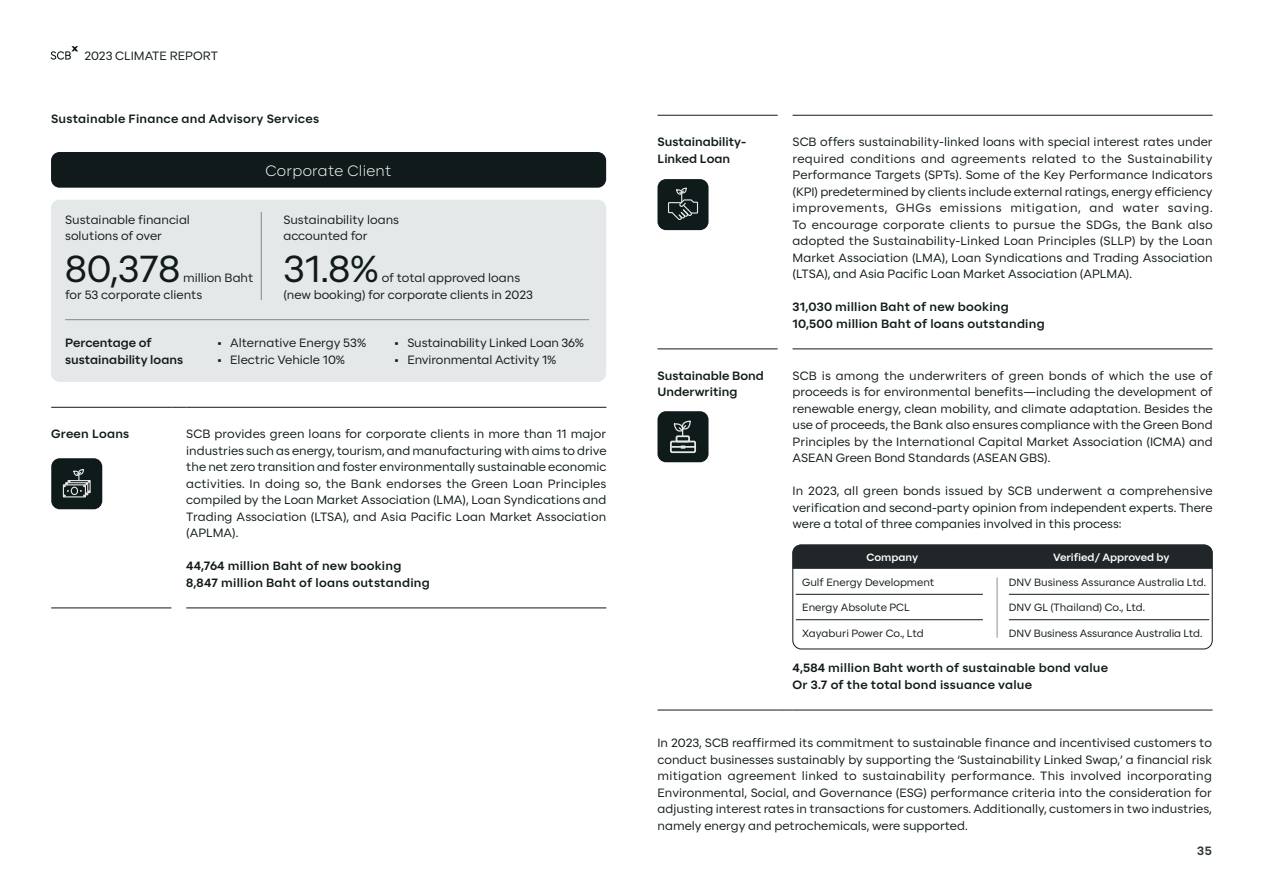
<style>
.page{position:relative;width:1263px;height:893px;background:#fff}
.page>*{position:absolute;margin:0;border:0;box-sizing:border-box;transform-origin:0 0}
.t1{font:37.5px "SCBX Beta 2";letter-spacing:-.005em;color:#111a1b}
.t2{font:300 15px "SCBX Beta 2";letter-spacing:.02em;color:#fff}
.t3{font:12px/16.5px "SCBX Beta 2";color:#111a1b;text-align:justify}
.t4{font:700 12px/16.5px "SCBX Beta 2";letter-spacing:.02em;color:#111a1b}
.t5{font:700 12px/16.5px "SCBX Beta 2";color:#111a1b}
.t6{font:10.5px "SCBX Beta 2";color:#111a1b}
.t7{font:700 10.5px "SCBX Beta 2";color:#fff}
</style>
<div class="page">
<div style="left:51px;top:200px;width:555px;height:182px;background:#e5e8e8;border-radius:9px"></div>
<div style="left:51px;top:152px;width:555px;height:36px;background:#111a1b;border-radius:9px"></div>
<hr style="left:51px;top:407px;width:120px;height:1px;background:#111a1b">
<svg style="left:171px;top:407px;width:15px;height:1px"></svg>
<hr style="left:186px;top:407px;width:420px;height:1px;background:#111a1b">
<hr style="left:51px;top:608px;width:120px;height:1px;background:#111a1b">
<hr style="left:186px;top:608px;width:420px;height:1px;background:#111a1b">
<div style="left:51px;top:458px;width:51px;height:51px;background:#0f1a1b;border-radius:9px"></div>
<svg style="left:63px;top:469px;width:28px;height:28px"></svg>
<hr style="left:261px;top:212px;width:1px;height:88px;background:#131a1a">
<hr style="left:65px;top:319px;width:524px;height:1px;background:#131a1a">
<hr style="left:657px;top:349px;width:121px;height:1px;background:#111a1b">
<hr style="left:792px;top:349px;width:420px;height:1px;background:#111a1b">
<hr style="left:657px;top:115px;width:121px;height:1px;background:#111a1b">
<hr style="left:792px;top:115px;width:420px;height:1px;background:#111a1b">
<hr style="left:657px;top:710px;width:121px;height:1px;background:#111a1b">
<svg style="left:778px;top:710px;width:14px;height:1px"></svg>
<hr style="left:792px;top:710px;width:420px;height:1px;background:#111a1b">
<div style="left:657px;top:179px;width:51px;height:51px;background:#0f1a1b;border-radius:9px"></div>
<svg style="left:668px;top:187px;width:31px;height:33px"></svg>
<div style="left:657px;top:411px;width:51px;height:51px;background:#0f1a1b;border-radius:9px"></div>
<div style="left:670px;top:441px;width:26px;height:12px;border:2px solid #e6e8e8"></div>
<div style="left:676px;top:435px;width:14px;height:7px;border:2px solid #e6e8e8"></div>
<hr style="left:671px;top:446px;width:24px;height:2px;background:#e6e8e8">
<svg style="left:673px;top:420px;width:18px;height:16px"></svg>
<div style="left:792px;top:545px;width:420px;height:104px;border:1px solid #111a1b;border-radius:9px"></div>
<div style="left:792px;top:545px;width:420px;height:24px;background:#212628"></div>
<hr style="left:796px;top:594px;width:187px;height:1px;background:#111a1b">
<hr style="left:1009px;top:594px;width:200px;height:1px;background:#111a1b">
<hr style="left:796px;top:619px;width:187px;height:1px;background:#111a1b">
<hr style="left:1009px;top:619px;width:200px;height:1px;background:#111a1b">
<hr style="left:997px;top:577px;width:1px;height:61px;background:#131a1a">
<svg style="left:50px;top:46px;width:28px;height:14px"></svg>
<p class="t3" style="left:84px;top:47px;width:135px">2023 CLIMATE REPORT</p>
<p class="t4" style="left:51px;top:111px;width:269px">Sustainable Finance and Advisory Services</p>
<p class="t2" style="left:266px;top:159px;width:127px">Corporate Client</p>
<p class="t3" style="left:65px;top:211px;width:126px">Sustainable financial solutions of over</p>
<h1 class="t1" style="left:65px;top:240px;width:117px">80,378</h1>
<p class="t3" style="left:65px;top:270px;width:190px;text-indent:118px">million Baht for 53 corporate clients</p>
<p class="t3" style="left:283px;top:211px;width:117px">Sustainability loans accounted for</p>
<h1 class="t1" style="left:283px;top:240px;width:97px">31.8%</h1>
<p class="t3" style="left:283px;top:270px;width:251px;text-indent:98px">of total approved loans (new booking) for corporate clients in 2023</p>
<p class="t5" style="left:65px;top:335px;width:119px">Percentage of sustainability loans</p>
<p class="t3" style="left:217px;top:335px;width:150px">• Alternative Energy 53%</p>
<p class="t3" style="left:217px;top:351px;width:129px">• Electric Vehicle 10%</p>
<p class="t3" style="left:394px;top:335px;width:191px">• Sustainability Linked Loan 36%</p>
<p class="t3" style="left:394px;top:351px;width:163px">• Environmental Activity 1%</p>
<p class="t4" style="left:51px;top:426px;width:80px">Green Loans</p>
<p class="t3" style="left:186px;top:426px;width:422px">SCB provides green loans for corporate clients in more than 11 major industries such as energy, tourism, and manufacturing with aims to drive the net zero transition and foster environmentally sustainable economic activities. In doing so, the Bank endorses the Green Loan Principles compiled by the Loan Market Association (LMA), Loan Syndications and Trading Association (LTSA), and Asia Pacific Loan Market Association (APLMA).</p>
<p class="t4" style="left:186px;top:558px;width:245px">44,764 million Baht of new booking<br>8,847 million Baht of loans outstanding</p>
<p class="t5" style="left:657px;top:134px;width:90px">Sustainability-<br>Linked Loan</p>
<p class="t3" style="left:792px;top:134px;width:422px">SCB offers sustainability-linked loans with special interest rates under required conditions and agreements related to the Sustainability Performance Targets (SPTs). Some of the Key Performance Indicators (KPI) predetermined by clients include external ratings, energy efficiency improvements, GHGs emissions mitigation, and water saving.<br>To encourage corporate clients to pursue the SDGs, the Bank also adopted the Sustainability-Linked Loan Principles (SLLP) by the Loan Market Association (LMA), Loan Syndications and Trading Association (LTSA), and Asia Pacific Loan Market Association (APLMA).</p>
<p class="t4" style="left:792px;top:299px;width:254px">31,030 million Baht of new booking<br>10,500 million Baht of loans outstanding</p>
<p class="t5" style="left:657px;top:367px;width:108px">Sustainable Bond<br>Underwriting</p>
<p class="t3" style="left:792px;top:367px;width:422px">SCB is among the underwriters of green bonds of which the use of proceeds is for environmental benefits—including the development of renewable energy, clean mobility, and climate adaptation. Besides the use of proceeds, the Bank also ensures compliance with the Green Bond Principles by the International Capital Market Association (ICMA) and ASEAN Green Bond Standards (ASEAN GBS).</p>
<p class="t3" style="left:792px;top:483px;width:422px">In 2023, all green bonds issued by SCB underwent a comprehensive verification and second-party opinion from independent experts. There were a total of three companies involved in this process:</p>
<p class="t7" style="left:866px;top:549px;width:53px">Company</p>
<p class="t7" style="left:1053px;top:549px;width:118px">Verified/ Approved by</p>
<p class="t6" style="left:802px;top:574px;width:134px">Gulf Energy Development</p>
<p class="t6" style="left:1009px;top:574px;width:199px">DNV Business Assurance Australia Ltd.</p>
<p class="t6" style="left:802px;top:599px;width:109px">Energy Absolute PCL</p>
<p class="t6" style="left:1009px;top:599px;width:138px">DNV GL (Thailand) Co., Ltd.</p>
<p class="t6" style="left:802px;top:625px;width:123px">Xayaburi Power Co., Ltd</p>
<p class="t6" style="left:1009px;top:625px;width:195px">DNV Business Assurance Australia Ltd.</p>
<p class="t4" style="left:792px;top:660px;width:317px">4,584 million Baht worth of sustainable bond value<br>Or 3.7 of the total bond issuance value</p>
<p class="t3" style="left:657px;top:735px;width:556px">In 2023, SCB reaffirmed its commitment to sustainable finance and incentivised customers to conduct businesses sustainably by supporting the ‘Sustainability Linked Swap,’ a financial risk mitigation agreement linked to sustainability performance. This involved incorporating Environmental, Social, and Governance (ESG) performance criteria into the consideration for adjusting interest rates in transactions for customers. Additionally, customers in two industries, namely energy and petrochemicals, were supported.</p>
<p class="t4" style="left:1197px;top:843px;width:16px">35</p>
</div>
